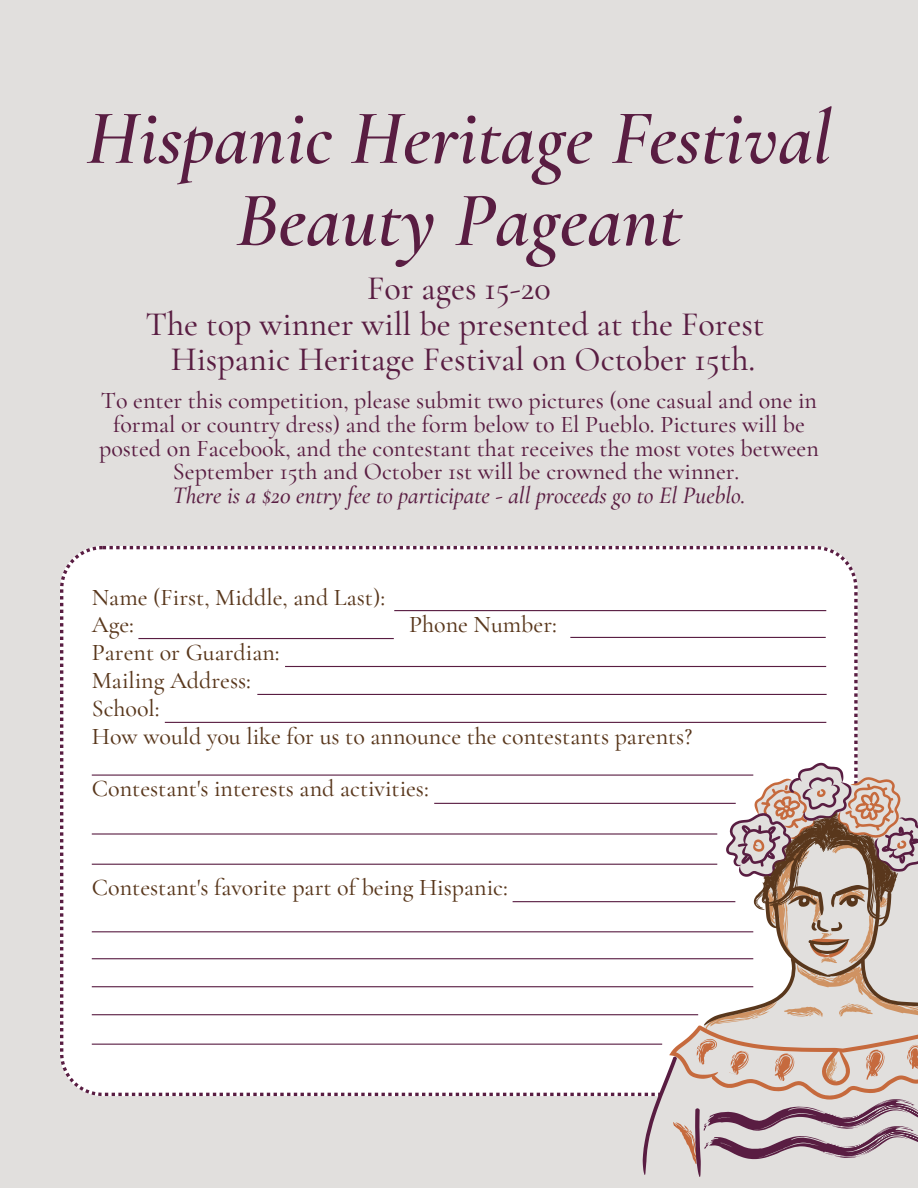
<style>
.page{position:relative;width:918px;height:1188px;background:#e1dfdd}
.page>*{position:absolute;margin:0;border:0;box-sizing:border-box;transform-origin:0 0}
.t1{font:italic 600 78.3px/82.2px "Cormorant Garamond";color:#591d42;text-align:center}
.t2{font:500 34.05px/35.5px "Cormorant Garamond";color:#591d42;text-align:center}
.t3{font:500 24px/23.7px "Cormorant Garamond";color:#591d42;text-align:center}
.t4{font:500 24px/27.9px "Cormorant Garamond";color:#59371c}
.t5{font:italic 500 24px "Cormorant Garamond";color:#591d42}
</style>
<div class="page">
<div style="left:60px;top:546px;width:798px;height:550px;background:#fff"></div>
<svg style="left:643px;top:763px;width:275px;height:414px"></svg>
<svg style="left:704px;top:812px;width:214px;height:214px"></svg>
<hr style="left:394px;top:610px;width:432px;height:1px;background:#591d42">
<hr style="left:138px;top:638px;width:256px;height:1px;background:#591d42">
<hr style="left:570px;top:637px;width:256px;height:1px;background:#591d42">
<hr style="left:285px;top:666px;width:541px;height:1px;background:#591d42">
<hr style="left:257px;top:694px;width:570px;height:1px;background:#591d42">
<hr style="left:165px;top:722px;width:661px;height:1px;background:#591d42">
<hr style="left:92px;top:775px;width:661px;height:1px;background:#591d42">
<hr style="left:92px;top:833px;width:625px;height:2px;background:#591d42">
<hr style="left:434px;top:803px;width:302px;height:1px;background:#591d42">
<hr style="left:92px;top:864px;width:625px;height:1px;background:#591d42">
<hr style="left:92px;top:931px;width:661px;height:1px;background:#591d42">
<hr style="left:513px;top:901px;width:222px;height:1px;background:#591d42">
<hr style="left:92px;top:958px;width:661px;height:1px;background:#591d42">
<hr style="left:92px;top:986px;width:661px;height:1px;background:#591d42">
<hr style="left:92px;top:1014px;width:606px;height:1px;background:#591d42">
<hr style="left:92px;top:1044px;width:570px;height:1px;background:#591d42">
<h1 class="t1" style="left:86px;top:97px;width:747px">Hispanic Heritage Festival<br>Beauty Pageant</h1>
<h2 class="t2" style="left:146px;top:271px;width:620px">For ages 15-20<br>The top winner will be presented at the Forest<br>Hispanic Heritage Festival on October 15th.</h2>
<p class="t3" style="left:99px;top:389px;width:721px">To enter this competition, please submit two pictures (one casual and one in formal or country dress) and the form below to El Pueblo. Pictures will be posted on Facebook, and the contestant that receives the most votes between September 15th and October 1st will be crowned the winner.</p>
<p class="t5" style="left:172px;top:481px;width:575px">There is a $20 entry fee to participate - all proceeds go to El Pueblo.</p>
<p class="t4" style="left:92px;top:583px;width:295px">Name (First, Middle, and Last):<br>Age:</p>
<p class="t4" style="left:409px;top:611px;width:149px">Phone Number:</p>
<p class="t4" style="left:92px;top:639px;width:602px">Parent or Guardian:<br>Mailing Address:<br>School:<br>How would you like for us to announce the contestants parents?</p>
<p class="t4" style="left:92px;top:774px;width:339px">Contestant's interests and activities:</p>
<p class="t4" style="left:92px;top:873px;width:418px">Contestant's favorite part of being Hispanic:</p>
</div>
